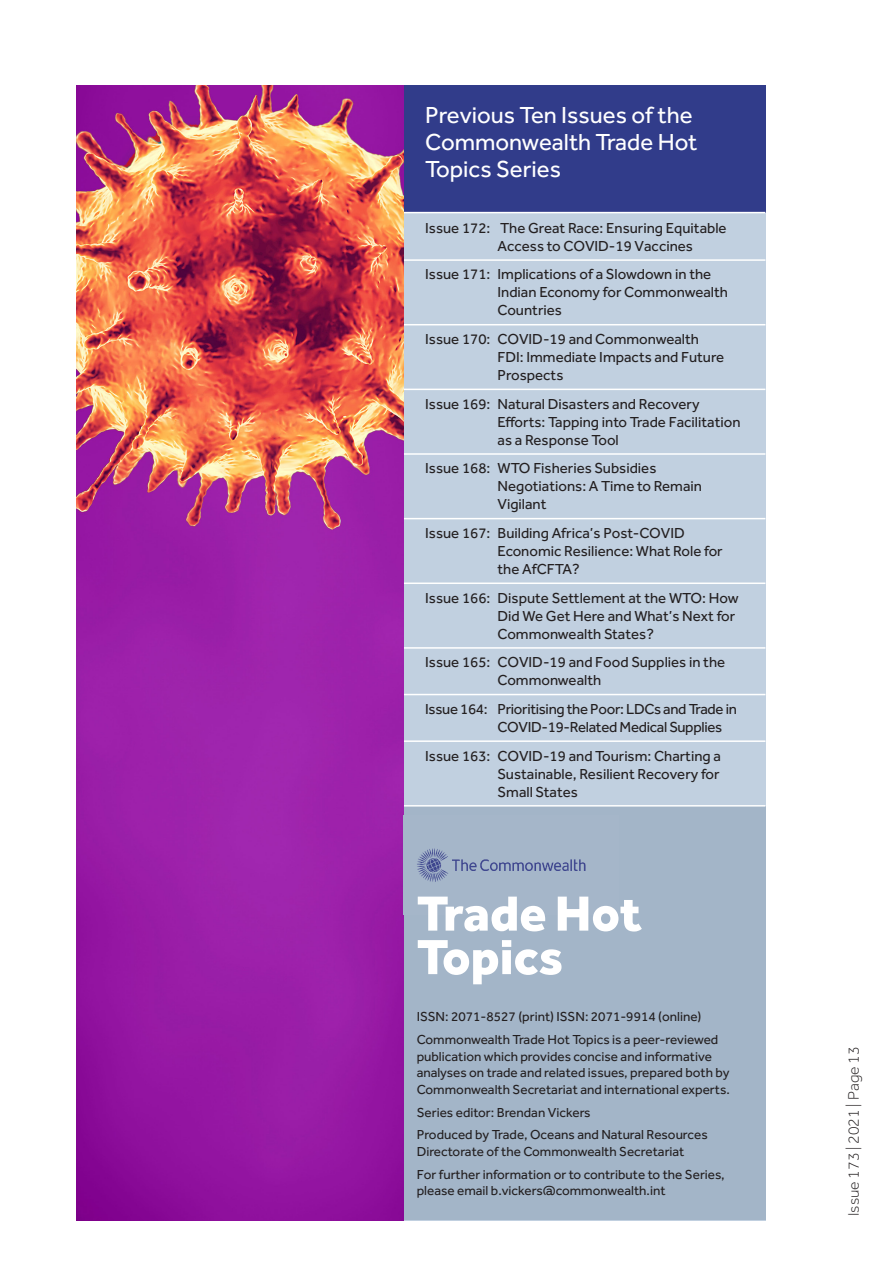
<style>
.page{position:relative;width:893px;height:1263px;background:#fff}
.page>*{position:absolute;margin:0;border:0;box-sizing:border-box;transform-origin:0 0}
.t1{font:800 51px "Effra";color:#fff}
.t2{font:24px/27px "Effra";color:#fff}
.t3{font:300 15.75px "Effra";color:#231f20}
.t4{font:15px/18px "Effra";color:#231f20}
.t5{font:15px/18px "Effra";letter-spacing:-.02em;color:#231f20}
.t6{font:13.5px/16.5px "Effra";color:#231f20}
</style>
<div class="page">
<img style="left:77px;top:85px;width:327px;height:1135px">
<div style="left:404px;top:85px;width:361px;height:128px;background:#313c8a"></div>
<div style="left:404px;top:213px;width:361px;height:1007px;background:#c1d0e0"></div>
<div style="left:404px;top:806px;width:361px;height:414px;background:#a3b5c8"></div>
<img style="left:417px;top:848px;width:169px;height:34px">
<hr style="left:404px;top:212px;width:361px;height:1px;background:#fff">
<hr style="left:404px;top:259px;width:361px;height:2px;background:#fff">
<hr style="left:404px;top:324px;width:361px;height:1px;background:#fff">
<hr style="left:404px;top:389px;width:361px;height:1px;background:#fff">
<hr style="left:404px;top:453px;width:361px;height:2px;background:#fff">
<hr style="left:404px;top:518px;width:361px;height:1px;background:#fff">
<hr style="left:404px;top:582px;width:361px;height:2px;background:#fff">
<hr style="left:404px;top:647px;width:361px;height:2px;background:#fff">
<hr style="left:404px;top:694px;width:361px;height:1px;background:#fff">
<hr style="left:404px;top:740px;width:361px;height:2px;background:#fff">
<hr style="left:404px;top:805px;width:361px;height:1px;background:#fff">
<p class="t2" style="left:425px;top:101px;width:274px">Previous Ten Issues of the<br>Commonwealth Trade Hot<br>Topics Series</p>
<p class="t4" style="left:497px;top:219px;width:231px;text-indent:-72px">Issue 172: The Great Race: Ensuring Equitable<br>Access to COVID-19 Vaccines</p>
<p class="t4" style="left:497px;top:265px;width:232px;text-indent:-72px">Issue 171: Implications of a Slowdown in the<br>Indian Economy for Commonwealth<br>Countries</p>
<p class="t4" style="left:497px;top:330px;width:228px;text-indent:-72px">Issue 170: COVID-19 and Commonwealth<br>FDI: Immediate Impacts and Future<br>Prospects</p>
<p class="t4" style="left:497px;top:394px;width:244px;text-indent:-72px">Issue 169: Natural Disasters and Recovery<br>Efforts: Tapping into Trade Facilitation as a Response Tool</p>
<p class="t4" style="left:497px;top:459px;width:206px;text-indent:-72px">Issue 168: WTO Fisheries Subsidies<br>Negotiations: A Time to Remain<br>Vigilant</p>
<p class="t4" style="left:497px;top:524px;width:227px;text-indent:-72px">Issue 167: Building Africa’s Post-COVID<br>Economic Resilience: What Role for the AfCFTA?</p>
<p class="t4" style="left:497px;top:588px;width:243px;text-indent:-72px">Issue 166: Dispute Settlement at the WTO: How<br>Did We Get Here and What’s Next for<br>Commonwealth States?</p>
<p class="t4" style="left:497px;top:653px;width:229px;text-indent:-72px">Issue 165: COVID-19 and Food Supplies in the<br>Commonwealth</p>
<p class="t5" style="left:497px;top:700px;width:241px;text-indent:-72px">Issue 164: Prioritising the Poor: LDCs and Trade in<br>COVID-19-Related Medical Supplies</p>
<p class="t4" style="left:497px;top:746px;width:225px;text-align:justify;text-indent:-72px">Issue 163: COVID-19 and Tourism: Charting a Sustainable, Resilient Recovery for Small States</p>
<p class="t1" style="left:417px;top:882px;width:227px">Trade Hot</p>
<p class="t1" style="left:417px;top:925px;width:148px">Topics</p>
<p class="t6" style="left:417px;top:1008px;width:286px">ISSN: 2071-8527 (print) ISSN: 2071-9914 (online)</p>
<p class="t6" style="left:417px;top:1031px;width:315px">Commonwealth Trade Hot Topics is a peer-reviewed publication which provides concise and informative analyses on trade and related issues, prepared both by Commonwealth Secretariat and international experts.</p>
<p class="t6" style="left:417px;top:1104px;width:175px">Series editor: Brendan Vickers</p>
<p class="t6" style="left:417px;top:1126px;width:293px">Produced by Trade, Oceans and Natural Resources<br>Directorate of the Commonwealth Secretariat</p>
<p class="t6" style="left:417px;top:1166px;width:309px">For further information or to contribute to the Series, please email b.vickers@commonwealth.int</p>
<p class="t3" style="left:845px;top:1216px;width:171px;rotate:-90deg">Issue 173 | 2021 | Page 13</p>
</div>
